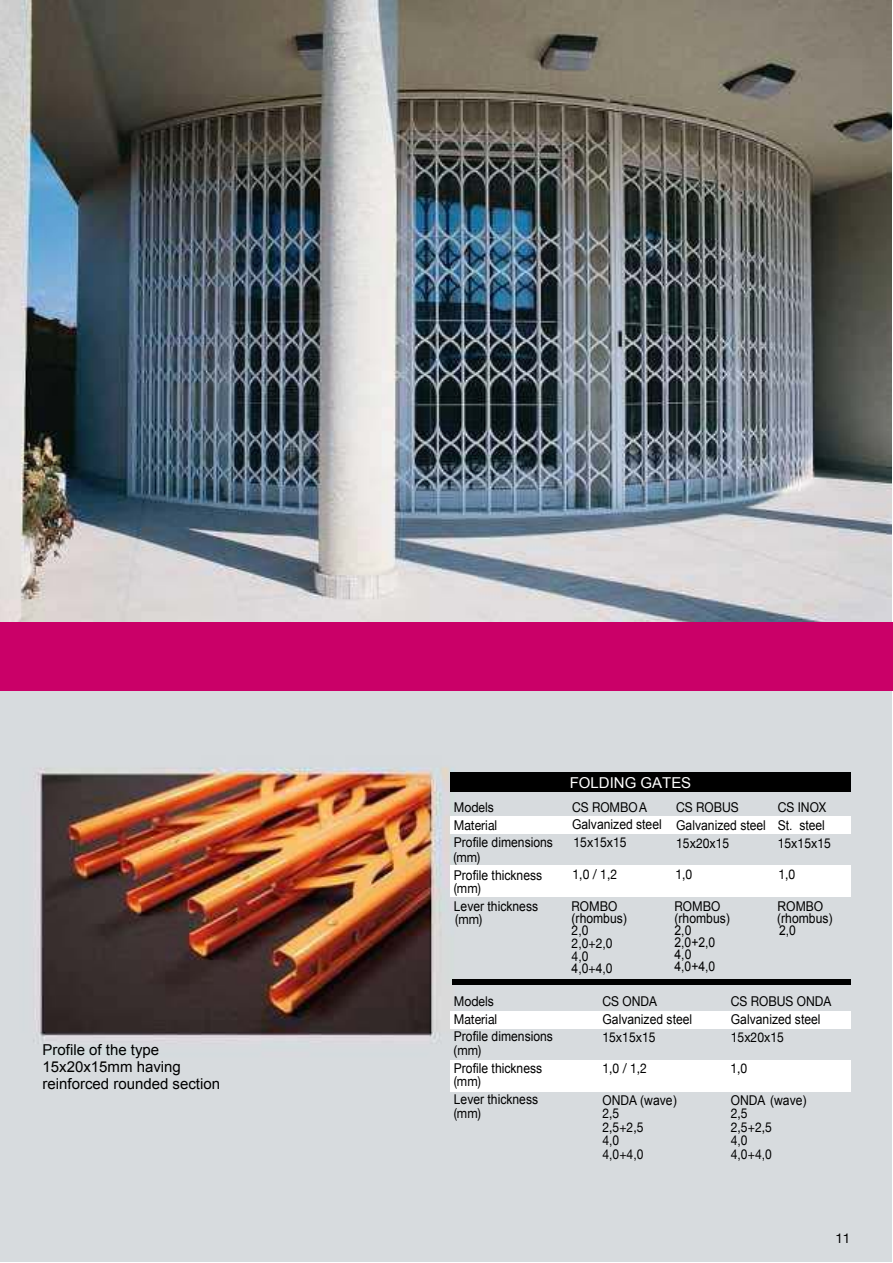
<style>
.page{position:relative;width:893px;height:1263px;background:#fff}
.page>*{position:absolute;margin:0;border:0;box-sizing:border-box;transform-origin:0 0}
.t1{font:15px/17.2px "Arial";color:#000}
.t2{font:15px "Arial";color:#fff}
.t3{font:13.5px/12.6px "Arial";color:#000;scale:.9 1}
.t4{font:13.5px/18px "Helvetica Neue";color:#000;scale:.9 1}
.t5{font:13.5px "Helvetica Neue";color:#000}
.s1{font-family:"Arial"}
.s2{font-family:"Helvetica Neue"}
</style>
<div class="page">
<img style="left:0;top:0;width:892px;height:1262px">
<div style="left:0;top:622px;width:893px;height:69px;background:#ca0068"></div>
<div style="left:450px;top:817px;width:400px;height:17px;background:#fff"></div>
<div style="left:450px;top:1011px;width:400px;height:17px;background:#fff"></div>
<div style="left:450px;top:865px;width:400px;height:32px;background:#fff"></div>
<div style="left:450px;top:1060px;width:400px;height:31px;background:#fff"></div>
<div style="left:450px;top:772px;width:400px;height:19px;background:#000"></div>
<div style="left:452px;top:979px;width:398px;height:6px;background:#000"></div>
<p class="t1" style="left:43px;top:1041px;width:179px">Profile of the type<br>15x20x15mm having reinforced rounded section</p>
<p class="t2" style="left:570px;top:773px;width:123px">FOLDING GATES</p>
<p class="t4" style="left:454px;top:799px;width:50px">Model<span class="s1">s<br></span>Materia<span class="s1">l</span></p>
<p class="t3" style="left:454px;top:836px;width:112px">Profile dimensions</p>
<p class="t4" style="left:572px;top:799px;width:85px">CS ROMBOA</p>
<p class="t3" style="left:572px;top:818px;width:101px">Galvanized steel</p>
<p class="t4" style="left:574px;top:834px;width:61px">15x15x15</p>
<p class="t4" style="left:676px;top:799px;width:71px">CS ROBUS</p>
<p class="t3" style="left:676px;top:819px;width:101px">Galvanized steel</p>
<p class="t4" style="left:676px;top:835px;width:61px">15x20x15</p>
<p class="t4" style="left:778px;top:799px;width:56px">CS INOX</p>
<p class="t3" style="left:778px;top:819px;width:54px">St. steel</p>
<p class="t4" style="left:778px;top:835px;width:61px">15x15x15</p>
<p class="t4" style="left:453px;top:848px;width:32px">(mm)</p>
<p class="t3" style="left:454px;top:869px;width:100px">Profile thickness</p>
<p class="t4" style="left:454px;top:880px;width:32px">(mm)</p>
<p class="t4" style="left:572px;top:866px;width:51px">1,0 / 1,2</p>
<p class="t4" style="left:675px;top:866px;width:20px">1,0</p>
<p class="t4" style="left:778px;top:866px;width:20px">1,0</p>
<p class="t3" style="left:454px;top:899px;width:95px">Lever thickness</p>
<p class="t4" style="left:455px;top:911px;width:32px">(mm)</p>
<p class="t4" style="left:572px;top:898px;width:52px">ROMBO</p>
<p class="t3" style="left:572px;top:912px;width:63px">(rhombus)<br><span class="s2">2</span>,0<br><span class="s2">2</span>,0<span class="s2">+2</span>,0<br><span class="s2">4</span>,0<br>4,0<span class="s2">+</span>4,0</p>
<p class="t4" style="left:674px;top:898px;width:52px">ROMBO</p>
<p class="t3" style="left:777px;top:900px;width:52px">ROMBO</p>
<p class="t3" style="left:674px;top:912px;width:63px">(rhombus)</p>
<p class="t3" style="left:777px;top:912px;width:63px">(rhombus)</p>
<p class="t3" style="left:674px;top:924px;width:20px">2,0</p>
<p class="t3" style="left:779px;top:924px;width:20px">2,0</p>
<p class="t3" style="left:674px;top:937px;width:47px;line-height:12px">2,0+2,0<br>4,0<br>4,0+4,0</p>
<p class="t4" style="left:454px;top:993px;width:50px">Model<span class="s1">s<br></span>Materia<span class="s1">l</span></p>
<p class="t3" style="left:454px;top:1030px;width:112px">Profile dimensions</p>
<p class="t4" style="left:453px;top:1042px;width:33px"><span class="s1">(</span>mm)</p>
<p class="t4" style="left:602px;top:993px;width:62px">CS ONDA</p>
<p class="t3" style="left:602px;top:1013px;width:101px">Galvanized steel</p>
<p class="t4" style="left:602px;top:1029px;width:61px">15x15x15</p>
<p class="t4" style="left:731px;top:993px;width:113px">CS ROBUS ONDA</p>
<p class="t3" style="left:731px;top:1013px;width:101px">Galvanized steel</p>
<p class="t4" style="left:731px;top:1029px;width:61px">15x20x15</p>
<p class="t3" style="left:454px;top:1062px;width:100px">Profile thickness</p>
<p class="t4" style="left:454px;top:1073px;width:32px">(mm)</p>
<p class="t4" style="left:602px;top:1060px;width:51px">1,0 / 1,2</p>
<p class="t4" style="left:730px;top:1060px;width:20px">1,0</p>
<p class="t3" style="left:454px;top:1093px;width:95px">Lever thickness</p>
<p class="t4" style="left:454px;top:1104px;width:32px">(mm)</p>
<p class="t3" style="left:602px;top:1094px;width:84px"><span class="s2">ONDA</span> (wave)</p>
<p class="t4" style="left:602px;top:1107px;width:47px;line-height:13.5px">2,5<br>2,5+2,5</p>
<p class="t3" style="left:602px;top:1134px;width:47px;line-height:13.5px"><span class="s2">4</span>,0<br><span class="s2">4</span>,0<span class="s2">+4</span>,0</p>
<p class="t3" style="left:731px;top:1094px;width:86px"><span class="s2">ONDA</span> (wave)</p>
<p class="t4" style="left:731px;top:1107px;width:47px;line-height:13.5px">2,5<br>2,5+2,5</p>
<p class="t3" style="left:731px;top:1134px;width:47px;line-height:13.5px"><span class="s2">4</span>,0<br><span class="s2">4</span>,0<span class="s2">+4</span>,0</p>
<p class="t5" style="left:835px;top:1228px;width:17px">11</p>
</div>
